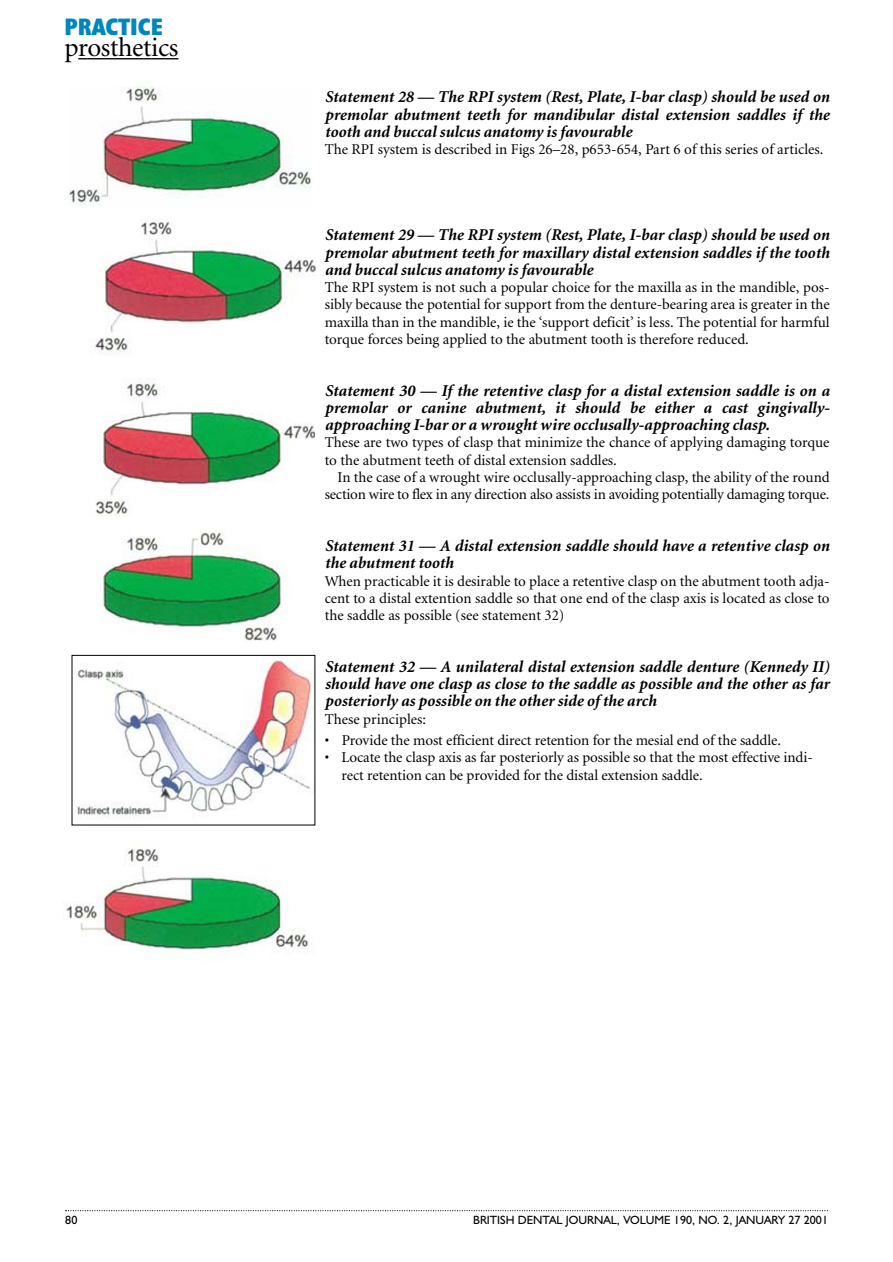
<style>
.page{position:relative;width:893px;height:1262px;background:#fff}
.page>*{position:absolute;margin:0;border:0;box-sizing:border-box;transform-origin:0 0}
.t1{font:27px "Minion";letter-spacing:-.015em;color:#000}
.t2{font:700 condensed 24px "Humanist 521 BT Xtra";color:#0086bd}
.t3{font:italic 700 16.5px/17.2px "Minion";color:#000;text-align:justify}
.t4{font:15px/17.2px "Minion";color:#000;text-align:justify}
.t5{font:12px "Humanist 521 BT";color:#000}
</style>
<div class="page">
<svg style="left:65px;top:1210px;width:763px;height:1px"></svg>
<hr style="left:87px;top:58px;width:56px;height:1px;background:#000">
<svg style="left:143px;top:58px;width:35px;height:1px"></svg>
<img style="left:68px;top:86px;width:243px;height:120px">
<img style="left:95px;top:221px;width:221px;height:134px">
<img style="left:95px;top:379px;width:219px;height:137px">
<img style="left:103px;top:529px;width:179px;height:112px">
<img style="left:65px;top:849px;width:243px;height:103px">
<img style="left:77px;top:657px;width:236px;height:162px">
<h2 class="t2" style="left:64px;top:18px;width:100px">PRACTICE</h2>
<h1 class="t1" style="left:64px;top:37px;width:116px">prosthetics</h1>
<p class="t3" style="left:325px;top:90px;width:506px">Statement 28 — The RPI system (Rest, Plate, I-bar clasp) should be used on premolar abutment teeth for mandibular distal extension saddles if the tooth and buccal sulcus anatomy is favourable</p>
<p class="t4" style="left:325px;top:142px;width:500px">The RPI system is described in Figs 26–28, p653-654, Part 6 of this series of articles.</p>
<p class="t3" style="left:325px;top:228px;width:506px">Statement 29 — The RPI system (Rest, Plate, I-bar clasp) should be used on premolar abutment teeth for maxillary distal extension saddles if the tooth and buccal sulcus anatomy is favourable</p>
<p class="t4" style="left:325px;top:280px;width:506px">The RPI system is not such a popular choice for the maxilla as in the mandible, pos&shy;sibly because the potential for support from the denture-bearing area is greater in the maxilla than in the mandible, ie the ‘support deficit’ is less. The potential for harmful torque forces being applied to the abutment tooth is therefore reduced.</p>
<p class="t3" style="left:325px;top:383px;width:506px">Statement 30 — If the retentive clasp for a distal extension saddle is on a premolar or canine abutment, it should be either a cast gingivally&shy;approaching I-bar or a wrought wire occlusally-approaching clasp.</p>
<p class="t4" style="left:325px;top:435px;width:506px">These are two types of clasp that minimize the chance of applying damaging torque to the abutment teeth of distal extension saddles.</p>
<p class="t4" style="left:325px;top:470px;width:506px;text-align:right">In the case of a wrought wire occlusally-approaching clasp, the ability of the round section wire to flex in any direction also assists in avoiding potentially damaging torque.</p>
<p class="t3" style="left:325px;top:538px;width:506px">Statement 31 — A distal extension saddle should have a retentive clasp on the abutment tooth</p>
<p class="t4" style="left:325px;top:573px;width:506px">When practicable it is desirable to place a retentive clasp on the abutment tooth adja&shy;cent to a distal extention saddle so that one end of the clasp axis is located as close to the saddle as possible (see statement 32)</p>
<p class="t3" style="left:325px;top:659px;width:506px">Statement 32 — A unilateral distal extension saddle denture (Kennedy II) should have one clasp as close to the saddle as possible and the other as far posteriorly as possible on the other side of the arch</p>
<p class="t4" style="left:325px;top:711px;width:103px">These principles:</p>
<p class="t4" style="left:325px;top:733px;width:457px">• Provide the most efficient direct retention for the mesial end of the saddle.</p>
<p class="t4" style="left:341px;top:750px;width:472px;text-indent:-17px">• Locate the clasp axis as far posteriorly as possible so that the most effective indi&shy;rect retention can be provided for the distal extension saddle.</p>
<p class="t5" style="left:65px;top:1215px;width:14px">80</p>
<p class="t5" style="left:473px;top:1215px;width:356px">BRITISH DENTAL JOURNAL, VOLUME 190, NO. 2, JANUARY 27 2001</p>
</div>
